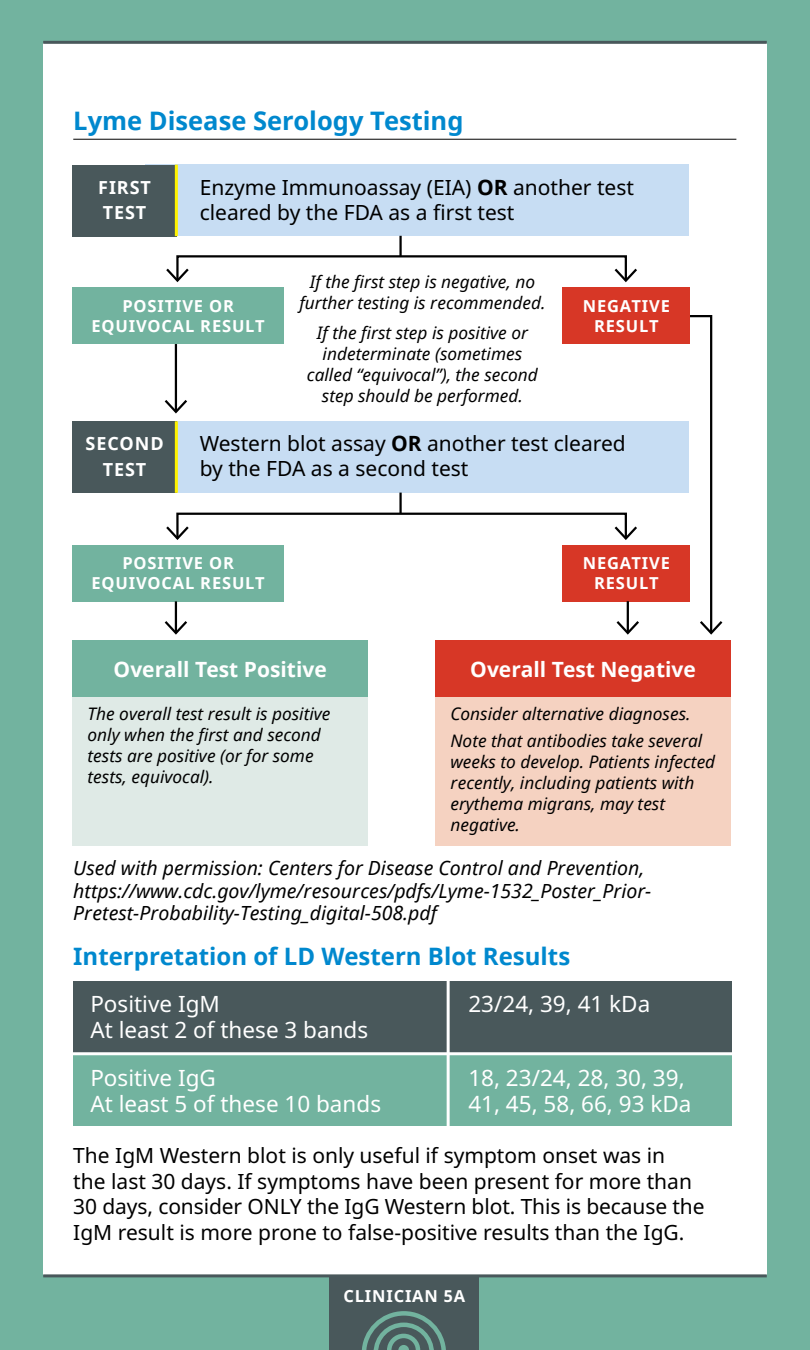
<style>
.page{position:relative;width:810px;height:1350px;background:#72b39f}
.page>*{position:absolute;margin:0;border:0;box-sizing:border-box;transform-origin:0 0}
.t1{font:700 25.5px "Noto Sans";color:#0088ce}
.t2{font:700 24px "Noto Sans";color:#0088ce}
.t3{font:22.5px/48.6px "Noto Sans";color:#fff}
.t4{font:21px/25.5px "Noto Sans";color:#000}
.t5{font:700 21px "Noto Sans";color:#fff}
.t6{font:italic 19.5px/22.5px "Noto Sans";color:#000}
.t7{font:700 18px/25.2px "Noto Sans";letter-spacing:.05em;color:#fff}
.t8{font:italic 17.4px/21px "Noto Sans";color:#000}
.t9{font:700 16.5px/19.8px "Noto Sans";letter-spacing:.05em;color:#fff;text-align:center}
.s1{font-weight:700}
</style>
<div class="page">
<div style="left:43px;top:43px;width:724px;height:1231px;background:#fff"></div>
<div style="left:72px;top:697px;width:296px;height:149px;background:#dfeae6"></div>
<div style="left:435px;top:697px;width:296px;height:149px;background:#f5d2c1"></div>
<div style="left:146px;top:165px;width:543px;height:71px;background:#c7ddf3"></div>
<hr style="left:73px;top:139px;width:663px;height:1px;background:#000">
<div style="left:73px;top:981px;width:658px;height:71px;background:#49585b"></div>
<div style="left:73px;top:1055px;width:658px;height:71px;background:#72b39f"></div>
<hr style="left:447px;top:978px;width:3px;height:152px;background:#fff">
<hr style="left:43px;top:41px;width:724px;height:3px;background:#49585b">
<hr style="left:43px;top:1274px;width:724px;height:3px;background:#49585b">
<div style="left:330px;top:1275px;width:149px;height:75px;background:#49585b"></div>
<svg style="left:362px;top:1311px;width:84px;height:39px"></svg>
<div style="left:72px;top:165px;width:105px;height:71px;background:#49585b"></div>
<hr style="left:175px;top:165px;width:3px;height:71px;background:#fff200">
<div style="left:146px;top:421px;width:543px;height:72px;background:#c7ddf3"></div>
<div style="left:72px;top:422px;width:105px;height:71px;background:#49585b"></div>
<hr style="left:175px;top:421px;width:3px;height:72px;background:#fff200">
<div style="left:72px;top:288px;width:212px;height:56px;background:#72b39f"></div>
<div style="left:563px;top:288px;width:127px;height:56px;background:#d73726"></div>
<div style="left:176px;top:255px;width:451px;height:27px;border:2px solid #000"></div>
<svg style="left:166px;top:266px;width:25px;height:17px"></svg>
<svg style="left:612px;top:266px;width:25px;height:17px"></svg>
<hr style="left:399px;top:236px;width:3px;height:20px;background:#000">
<div style="left:72px;top:545px;width:212px;height:56px;background:#72b39f"></div>
<div style="left:563px;top:545px;width:127px;height:56px;background:#d73726"></div>
<div style="left:176px;top:513px;width:451px;height:27px;border:2px solid #000"></div>
<svg style="left:166px;top:524px;width:25px;height:16px"></svg>
<svg style="left:612px;top:524px;width:25px;height:16px"></svg>
<div style="left:72px;top:641px;width:296px;height:56px;background:#72b39f"></div>
<div style="left:435px;top:641px;width:296px;height:56px;background:#d73726"></div>
<hr style="left:175px;top:344px;width:2px;height:68px;background:#000">
<svg style="left:164px;top:397px;width:23px;height:17px"></svg>
<hr style="left:175px;top:601px;width:2px;height:32px;background:#000">
<svg style="left:164px;top:619px;width:23px;height:16px"></svg>
<hr style="left:627px;top:601px;width:2px;height:32px;background:#000">
<svg style="left:616px;top:619px;width:23px;height:16px"></svg>
<svg style="left:688px;top:315px;width:35px;height:320px"></svg>
<hr style="left:399px;top:493px;width:3px;height:20px;background:#000">
<h1 class="t1" style="left:73px;top:103px;width:392px">Lyme Disease Serology Testing</h1>
<p class="t7" style="left:98px;top:175px;width:54px">FIRST<br>TEST</p>
<p class="t4" style="left:200px;top:175px;width:436px">Enzyme Immunoassay (EIA) <span class="s1">OR</span> another test cleared by the FDA as a first test</p>
<p class="t8" style="left:299px;top:271px;width:248px;text-align:center">If the first step is negative, no further testing is recommended.</p>
<p class="t8" style="left:307px;top:322px;width:233px;text-align:center">If the first step is positive or indeterminate (sometimes called “equivocal”), the second step should be performed.</p>
<p class="t9" style="left:92px;top:296px;width:175px">POSITIVE OR<br>EQUIVOCAL RESULT</p>
<p class="t9" style="left:583px;top:296px;width:89px">NEGATIVE<br>RESULT</p>
<p class="t7" style="left:86px;top:432px;width:80px;text-align:center">SECOND<br>TEST</p>
<p class="t4" style="left:200px;top:431px;width:428px">Western blot assay <span class="s1">OR</span> another test cleared by the FDA as a second test</p>
<p class="t9" style="left:92px;top:554px;width:175px">POSITIVE OR<br>EQUIVOCAL RESULT</p>
<p class="t9" style="left:583px;top:554px;width:89px">NEGATIVE<br>RESULT</p>
<p class="t5" style="left:114px;top:655px;width:215px">Overall Test Positive</p>
<p class="t5" style="left:470px;top:655px;width:227px">Overall Test Negative</p>
<p class="t8" style="left:88px;top:703px;width:244px">The overall test result is positive only when the first and second tests are positive (or for some tests, equivocal).</p>
<p class="t8" style="left:450px;top:700px;width:253px;line-height:27px">Consider alternative diagnoses.<br>Note that antibodies take several</p>
<p class="t8" style="left:450px;top:751px;width:266px">weeks to develop. Patients infected recently, including patients with erythema migrans, may test negative.</p>
<p class="t6" style="left:73px;top:857px;width:579px">Used with permission: Centers for Disease Control and Prevention, https://www.cdc.gov/lyme/resources/pdfs/Lyme-1532_Poster_Prior-<br>Pretest-Probability-Testing_digital-508.pdf</p>
<h2 class="t2" style="left:73px;top:940px;width:499px">Interpretation of LD Western Blot Results</h2>
<p class="t3" style="left:90px;top:980px;width:131px">Positive IgM</p>
<p class="t3" style="left:468px;top:980px;width:184px">23/24, 39, 41 kDa</p>
<p class="t3" style="left:90px;top:1006px;width:279px">At least 2 of these 3 bands<br>Positive IgG</p>
<p class="t3" style="left:468px;top:1054px;width:218px">18, 23/24, 28, 30, 39,</p>
<p class="t3" style="left:90px;top:1080px;width:292px">At least 5 of these 10 bands</p>
<p class="t3" style="left:468px;top:1080px;width:225px">41, 45, 58, 66, 93 kDa</p>
<p class="t4" style="left:73px;top:1143px;width:633px">The IgM Western blot is only useful if symptom onset was in<br>the last 30 days. If symptoms have been present for more than 30 days, consider ONLY the IgG Western blot. This is because the IgM result is more prone to false-positive results than the IgG.</p>
<p class="t9" style="left:343px;top:1286px;width:123px">CLINICIAN 5A</p>
</div>
